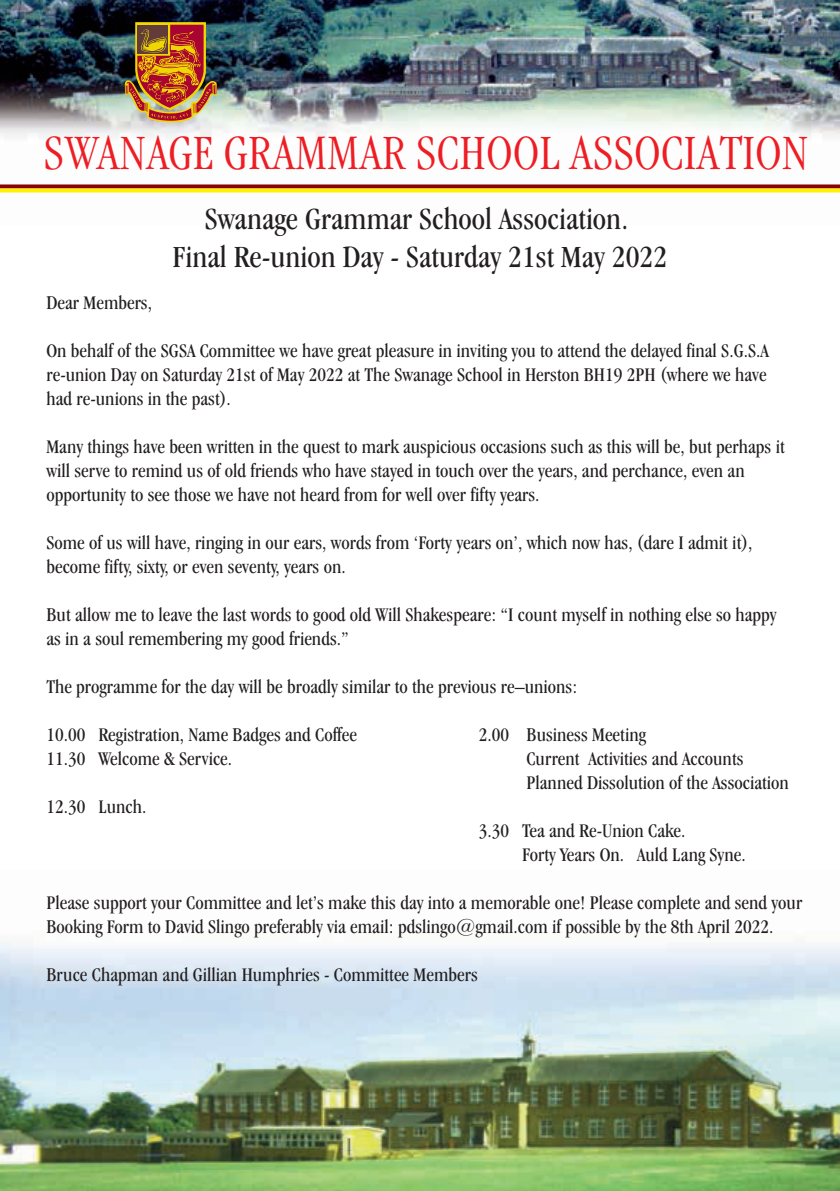
<style>
.page{position:relative;width:840px;height:1191px;background:#fff}
.page>*{position:absolute;margin:0;border:0;box-sizing:border-box;transform-origin:0 0}
.t1{font:300 condensed 48px "Garamond Itc T";color:#ee1d23}
.t2{font:condensed 32px/38.4px "Garamond IT Cby BT";color:#231f20;text-align:center}
.t3{font:condensed 20px/24px "Garamond IT Cby BT";color:#231f20}
</style>
<div class="page">
<img style="left:0;top:0;width:839px;height:193px">
<img style="left:125px;top:22px;width:92px;height:100px">
<svg style="left:0;top:184px;width:839px;height:4px;fill:#8b0202"></svg>
<svg style="left:0;top:188px;width:839px;height:4px;fill:#fff101"></svg>
<img style="left:0;top:942px;width:839px;height:249px">
<h1 class="t1" style="left:44px;top:125px;width:766px">SWANAGE GRAMMAR SCHOOL ASSOCIATION</h1>
<h2 class="t2" style="left:172px;top:199px;width:496px">Swanage Grammar School Association.<br>Final Re-union Day - Saturday 21st May 2022</h2>
<p class="t3" style="left:46px;top:290px;width:107px">Dear Members,</p>
<p class="t3" style="left:46px;top:338px;width:723px;text-align:justify">On behalf of the SGSA Committee we have great pleasure in inviting you to attend the delayed final S.G.S.A re-union Day on Saturday 21st of May 2022 at The Swanage School in Herston BH19 2PH (where we have had re-unions in the past).</p>
<p class="t3" style="left:46px;top:434px;width:739px">Many things have been written in the quest to mark auspicious occasions such as this will be, but perhaps it will serve to remind us of old friends who have stayed in touch over the years, and perchance, even an opportunity to see those we have not heard from for well over fifty years.</p>
<p class="t3" style="left:46px;top:530px;width:707px">Some of us will have, ringing in our ears, words from ‘Forty years on’, which now has, (dare I admit it), become fifty, sixty, or even seventy, years on.</p>
<p class="t3" style="left:46px;top:602px;width:731px">But allow me to leave the last words to good old Will Shakespeare: “I count myself in nothing else so happy as in a soul remembering my good friends.”</p>
<p class="t3" style="left:46px;top:674px;width:532px">The programme for the day will be broadly similar to the previous re–unions:</p>
<p class="t3" style="left:46px;top:722px;width:312px">10.00 Registration, Name Badges and Coffee</p>
<p class="t3" style="left:478px;top:722px;width:168px">2.00 Business Meeting</p>
<p class="t3" style="left:46px;top:746px;width:187px">11.30 Welcome &amp; Service.</p>
<p class="t3" style="left:526px;top:746px;width:264px">Current Activities and Accounts<br>Planned Dissolution of the Association</p>
<p class="t3" style="left:46px;top:794px;width:101px">12.30 Lunch.</p>
<p class="t3" style="left:522px;top:818px;width:225px;text-indent:-43px">3.30 Tea and Re-Union Cake.<br>Forty Years On. Auld Lang Syne.</p>
<p class="t3" style="left:46px;top:890px;width:757px">Please support your Committee and let’s make this day into a memorable one! Please complete and send your<br>Booking Form to David Slingo preferably via email: pdslingo@gmail.com if possible by the 8th April 2022.</p>
<p class="t3" style="left:46px;top:962px;width:432px">Bruce Chapman and Gillian Humphries - Committee Members</p>
</div>
